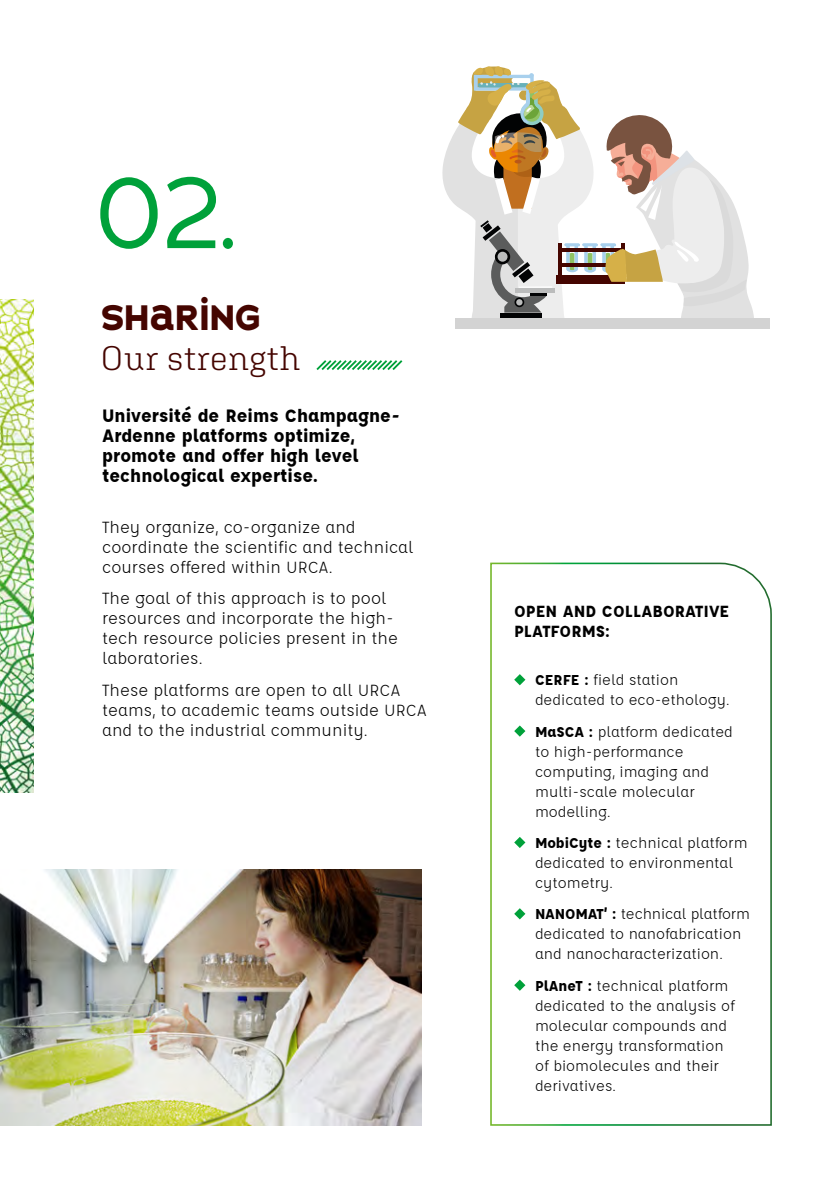
<style>
.page{position:relative;width:840px;height:1191px;background:#fff}
.page>*{position:absolute;margin:0;border:0;box-sizing:border-box;transform-origin:0 0}
.t1{font:100px "Big Smalls";color:#00a13a}
.t2{font:700 40px "Big Smalls";color:#450500}
.t3{font:300 34px "Aglet Slab";letter-spacing:.03em;color:#450500}
.t4{font:700 20px/20px "Affogato";color:#000}
.t5{font:18px/20px "Affogato";color:#000}
.t6{font:700 18px/20px "Affogato";color:#000}
.t7{font:16px/20px "Affogato";color:#000}
.s1{font-weight:700}
</style>
<div class="page">
<img style="left:0;top:299px;width:33px;height:494px">
<img style="left:0;top:869px;width:421px;height:256px">
<svg style="left:316px;top:360px;width:87px;height:10px"></svg>
<svg style="left:490px;top:562px;width:282px;height:564px"></svg>
<svg style="left:442px;top:66px;width:311px;height:252px"></svg>
<div style="left:454px;top:318px;width:315px;height:11px;background:#d3d3d3"></div>
<h1 class="t1" style="left:98px;top:147px;width:141px">02.</h1>
<h2 class="t2" style="left:101px;top:287px;width:162px">SHARING</h2>
<h3 class="t3" style="left:101px;top:338px;width:201px">Our strength</h3>
<p class="t4" style="left:102px;top:404px;width:299px">Université de Reims Champagne-<br>Ardenne platforms optimize, promote and offer high level technological expertise.</p>
<p class="t5" style="left:102px;top:516px;width:312px">They organize, co-organize and coordinate the scientific and technical courses offered within URCA.</p>
<p class="t5" style="left:102px;top:588px;width:297px">The goal of this approach is to pool resources and incorporate the high&shy;tech resource policies present in the laboratories.</p>
<p class="t5" style="left:102px;top:679px;width:326px">These platforms are open to all URCA teams, to academic teams outside URCA and to the industrial community.</p>
<p class="t6" style="left:514px;top:600px;width:217px">OPEN AND COLLABORATIVE<br>PLATFORMS:</p>
<p class="t7" style="left:534px;top:669px;width:196px"><span class="s1">CERFE :</span> field station dedicated to eco-ethology.</p>
<p class="t7" style="left:534px;top:721px;width:199px"><span class="s1">MaSCA :</span> platform dedicated to high-performance computing, imaging and multi-scale molecular modelling.</p>
<p class="t7" style="left:534px;top:832px;width:214px"><span class="s1">MobiCyte :</span> technical platform dedicated to environmental cytometry.</p>
<p class="t7" style="left:534px;top:903px;width:216px"><span class="s1">NANOMAT’ :</span> technical platform dedicated to nanofabrication and nanocharacterization.</p>
<p class="t7" style="left:534px;top:975px;width:201px"><span class="s1">PlAneT :</span> technical platform dedicated to the analysis of molecular compounds and the energy transformation of biomolecules and their derivatives.</p>
</div>
